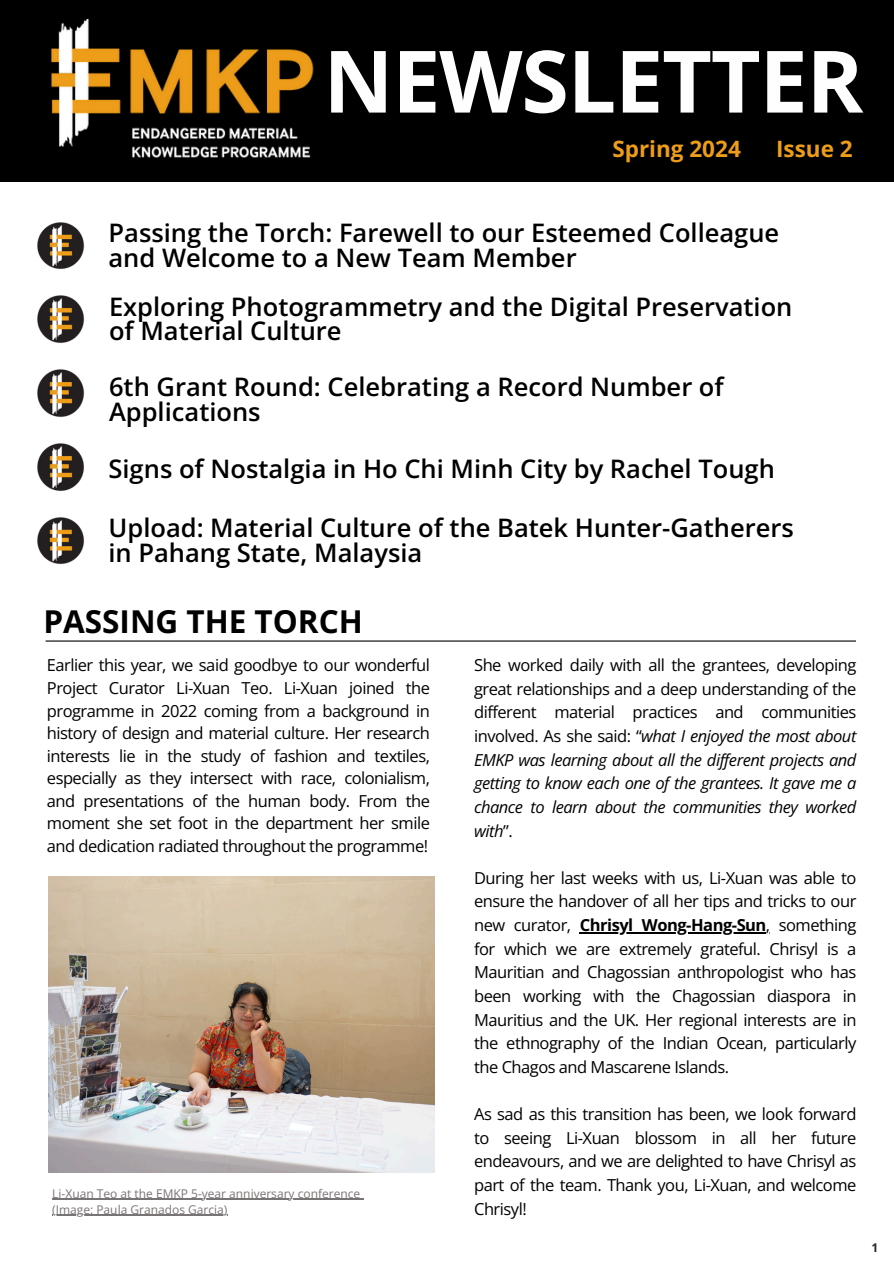
<style>
.page{position:relative;width:894px;height:1264px;background:#fff}
.page>*{position:absolute;margin:0;border:0;box-sizing:border-box;transform-origin:0 0}
.t1{font:700 86.1px "Open Sans";letter-spacing:-.015em;color:#fefefe}
.t2{font:700 31.5px "Open Sans";color:#000}
.t3{font:600 25.5px/24.8px "Open Sans";color:#000}
.t4{font:700 22.5px "Open Sans";color:#ed9d19}
.t5{font:16.5px/22.5px "Open Sans";letter-spacing:-.03em;color:#000;text-align:justify}
.t6{font:italic 16.5px/23.7px "Open Sans";letter-spacing:-.03em;color:#000;text-align:justify}
.t7{font:700 16.5px "Open Sans";letter-spacing:-.03em;color:#000}
.t8{font:12px "Open Sans";color:#787474}
.t9{font:700 12px "Open Sans";color:#2a2927}
.s1{font-style:normal}
.s2{font-weight:400}
</style>
<div class="page">
<div style="left:0;top:0;width:893px;height:182px;background:#000"></div>
<img style="left:51px;top:18px;width:263px;height:140px">
<img style="left:37px;top:222px;width:48px;height:48px">
<img style="left:37px;top:295px;width:48px;height:48px">
<img style="left:37px;top:369px;width:48px;height:48px">
<img style="left:37px;top:443px;width:48px;height:48px">
<img style="left:37px;top:517px;width:48px;height:48px">
<hr style="left:46px;top:640px;width:809px;height:1px;background:#000">
<img style="left:49px;top:876px;width:385px;height:296px">
<hr style="left:52px;top:1198px;width:308px;height:1px;background:#787474">
<hr style="left:52px;top:1214px;width:175px;height:1px;background:#787474">
<hr style="left:579px;top:932px;width:186px;height:1px;background:#000">
<h1 class="t1" style="left:323px;top:21px;width:541px">NEWSLETTER</h1>
<p class="t4" style="left:612px;top:133px;width:130px">Spring 2024</p>
<p class="t4" style="left:775px;top:133px;width:78px">Issue 2</p>
<h3 class="t3" style="left:108px;top:219px;width:672px">Passing the Torch: Farewell to our Esteemed Colleague and Welcome to a New Team Member</h3>
<p class="t3" style="left:109px;top:293px;width:684px">Exploring Photogrammetry and the Digital Preservation of Material Culture</p>
<h3 class="t3" style="left:109px;top:374px;width:616px">6th Grant Round: Celebrating a Record Number of<br>Applications</h3>
<p class="t3" style="left:108px;top:455px;width:667px">Signs of Nostalgia in Ho Chi Minh City by Rachel Tough</p>
<h3 class="t3" style="left:108px;top:514px;width:686px">Upload: Material Culture of the Batek Hunter-Gatherers in Pahang State, Malaysia</h3>
<p class="t2" style="left:43px;top:599px;width:321px">PASSING THE TORCH</p>
<p class="t5" style="left:47px;top:654px;width:384px">Earlier this year, we said goodbye to our wonderful Project Curator Li-Xuan Teo. Li-Xuan joined the programme in 2022 coming from a background in history of design and material culture. Her research interests lie in the study of fashion and textiles, especially as they intersect with race, colonialism, and presentations of the human body. From the moment she set foot in the department her smile and dedication radiated throughout the programme!</p>
<p class="t8" style="left:52px;top:1185px;width:309px">Li-Xuan Teo at the EMKP 5-year anniversary conference</p>
<p class="t8" style="left:52px;top:1201px;width:176px">(Image: Paula Granados Garcia)</p>
<h2 class="t6" style="left:474px;top:652px;width:384px"><span class="s1">She worked daily with all the grantees, developing great relationships and a deep understanding of the different material practices and communities involved. As she said: “</span>what I enjoyed the most about EMKP was learning about all the different projects and getting to know each one of the grantees. It gave me a chance to learn about the communities they worked with<span class="s1">”.</span></h2>
<h5 class="t5" style="left:474px;top:865px;width:383px;line-height:23.5px">During her last weeks with us, Li-Xuan was able to ensure the handover of all her tips and tricks to our new curator,</h5>
<h5 class="t7" style="left:579px;top:913px;width:278px">Chrisyl Wong-Hang-Sun<span class="s2">, something</span></h5>
<h5 class="t5" style="left:474px;top:936px;width:384px;line-height:23.7px">for which we are extremely grateful. Chrisyl is a Mauritian and Chagossian anthropologist who has been working with the Chagossian diaspora in Mauritius and the UK. Her regional interests are in the ethnography of the Indian Ocean, particularly the Chagos and Mascarene Islands.</h5>
<h5 class="t5" style="left:474px;top:1101px;width:383px;line-height:23.7px">As sad as this transition has been, we look forward to seeing Li-Xuan blossom in all her future endeavours, and we are delighted to have Chrisyl as part of the team. Thank you, Li-Xuan, and welcome</h5>
<h5 class="t5" style="left:474px;top:1196px;width:54px">Chrisyl!</h5>
<p class="t9" style="left:871px;top:1239px;width:8px">1</p>
</div>
